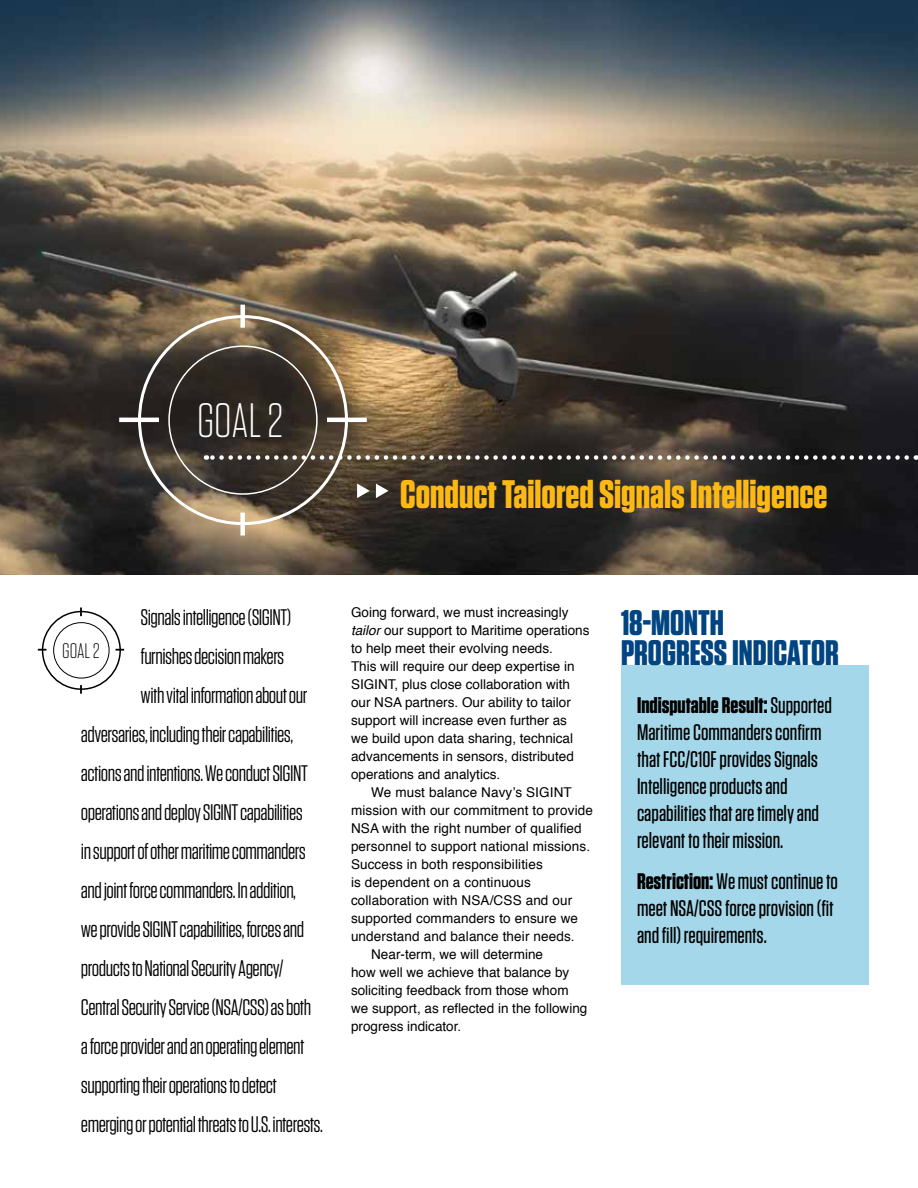
<style>
.page{position:relative;width:918px;height:1188px;background:#fff}
.page>*{position:absolute;margin:0;border:0;box-sizing:border-box;transform-origin:0 0}
.t1{font:300 48.15px "Tungsten";color:#fff}
.t2{font:700 39.75px "Tungsten";color:#fdb913}
.t3{font:700 35.4px/30px "Tungsten";color:#004581}
.t4{font:22.5px "Tungsten";letter-spacing:-.02em;color:#000}
.t5{font:500 22.5px/27px "Tungsten";color:#000}
.t6{font:300 21px "Tungsten";color:#000}
.t7{font:13.5px/18px "Helvetica";color:#000}
.s1{font-style:italic}
.s2{font-weight:700}
</style>
<div class="page">
<img style="left:0;top:0;width:918px;height:575px">
<div style="left:240px;top:305px;width:5px;height:23px;background:#fff"></div>
<div style="left:240px;top:513px;width:5px;height:23px;background:#fff"></div>
<hr style="left:119px;top:418px;width:40px;height:4px;background:#fff">
<hr style="left:327px;top:418px;width:40px;height:4px;background:#fff">
<svg style="left:206px;top:455px;width:701px;height:5px"></svg>
<svg style="left:376px;top:484px;width:13px;height:14px"></svg>
<svg style="left:357px;top:484px;width:13px;height:14px"></svg>
<div style="left:621px;top:665px;width:247px;height:320px;background:#a4d7e9"></div>
<div style="left:42px;top:611px;width:79px;height:79px;border:2px solid #000;border-radius:50%"></div>
<div style="left:53px;top:622px;width:56px;height:56px;border:1px solid #000;border-radius:50%"></div>
<svg style="left:80px;top:608px;width:2px;height:8px"></svg>
<svg style="left:80px;top:685px;width:2px;height:9px"></svg>
<svg style="left:116px;top:649px;width:8px;height:2px"></svg>
<svg style="left:38px;top:649px;width:8px;height:2px"></svg>
<h1 class="t1" style="left:197px;top:395px;width:88px">GOAL 2</h1>
<h2 class="t2" style="left:400px;top:473px;width:429px">Conduct Tailored Signals Intelligence</h2>
<h3 class="t4" style="left:141px;top:606px;width:152px">Signals intelligence (SIGINT)</h3>
<h3 class="t4" style="left:141px;top:645px;width:145px">furnishes decision makers</h3>
<h3 class="t4" style="left:141px;top:684px;width:168px">with vital information about our</h3>
<h3 class="t4" style="left:81px;top:723px;width:214px">adversaries, including their capabilities,</h3>
<h3 class="t4" style="left:81px;top:762px;width:228px">actions and intentions. We conduct SIGINT</h3>
<h3 class="t4" style="left:81px;top:801px;width:223px">operations and deploy SIGINT capabilities</h3>
<h3 class="t4" style="left:81px;top:840px;width:226px">in support of other maritime commanders</h3>
<h3 class="t4" style="left:81px;top:879px;width:217px">and joint force commanders. In addition,</h3>
<h3 class="t4" style="left:81px;top:918px;width:225px">we provide SIGINT capabilities, forces and</h3>
<h3 class="t4" style="left:81px;top:957px;width:204px">products to National Security Agency/</h3>
<h3 class="t4" style="left:81px;top:996px;width:232px">Central Security Service (NSA/CSS) as both</h3>
<h3 class="t4" style="left:81px;top:1035px;width:225px">a force provider and an operating element</h3>
<h3 class="t4" style="left:81px;top:1074px;width:197px">supporting their operations to detect</h3>
<h3 class="t4" style="left:81px;top:1113px;width:243px">emerging or potential threats to U.S. interests.</h3>
<h3 class="t6" style="left:62px;top:640px;width:39px">GOAL 2</h3>
<p class="t7" style="left:351px;top:604px;width:240px">Going forward, we must increasingly <span class="s1">tailor</span> our support to Maritime operations to help meet their evolving needs.<br>This will require our deep expertise in SIGINT, plus close collaboration with our NSA partners. Our ability to tailor support will increase even further as<br>we build upon data sharing, technical advancements in sensors, distributed operations and analytics.</p>
<p class="t7" style="left:371px;top:784px;width:202px">We must balance Navy’s SIGINT</p>
<p class="t7" style="left:351px;top:802px;width:244px">mission with our commitment to provide</p>
<p class="t7" style="left:351px;top:820px;width:232px">NSA with the right number of qualified</p>
<p class="t7" style="left:351px;top:838px;width:241px">personnel to support national missions.</p>
<p class="t7" style="left:351px;top:856px;width:193px">Success in both responsibilities</p>
<p class="t7" style="left:351px;top:874px;width:182px">is dependent on a continuous</p>
<p class="t7" style="left:351px;top:892px;width:223px">collaboration with NSA/CSS and our</p>
<p class="t7" style="left:351px;top:910px;width:229px">supported commanders to ensure we</p>
<p class="t7" style="left:351px;top:928px;width:225px">understand and balance their needs.</p>
<p class="t7" style="left:371px;top:946px;width:173px">Near-term, we will determine</p>
<p class="t7" style="left:351px;top:964px;width:220px">how well we achieve that balance by</p>
<p class="t7" style="left:351px;top:982px;width:219px">soliciting feedback from those whom</p>
<p class="t7" style="left:351px;top:1000px;width:238px">we support, as reflected in the following</p>
<p class="t7" style="left:351px;top:1018px;width:112px">progress indicator.</p>
<h3 class="t3" style="left:621px;top:609px;width:205px">18-Month<br>PROGRESS INDICATOR</h3>
<h3 class="t5" style="left:637px;top:692px;width:196px"><span class="s2">Indisputable Result:</span> Supported<br>Maritime Commanders confirm that FCC/C10F provides Signals<br>Intelligence products and capabilities that are timely and relevant to their mission.</h3>
<h3 class="t5" style="left:637px;top:868px;width:202px"><span class="s2">Restriction:</span> We must continue to meet NSA/CSS force provision (fit and fill) requirements.</h3>
</div>
